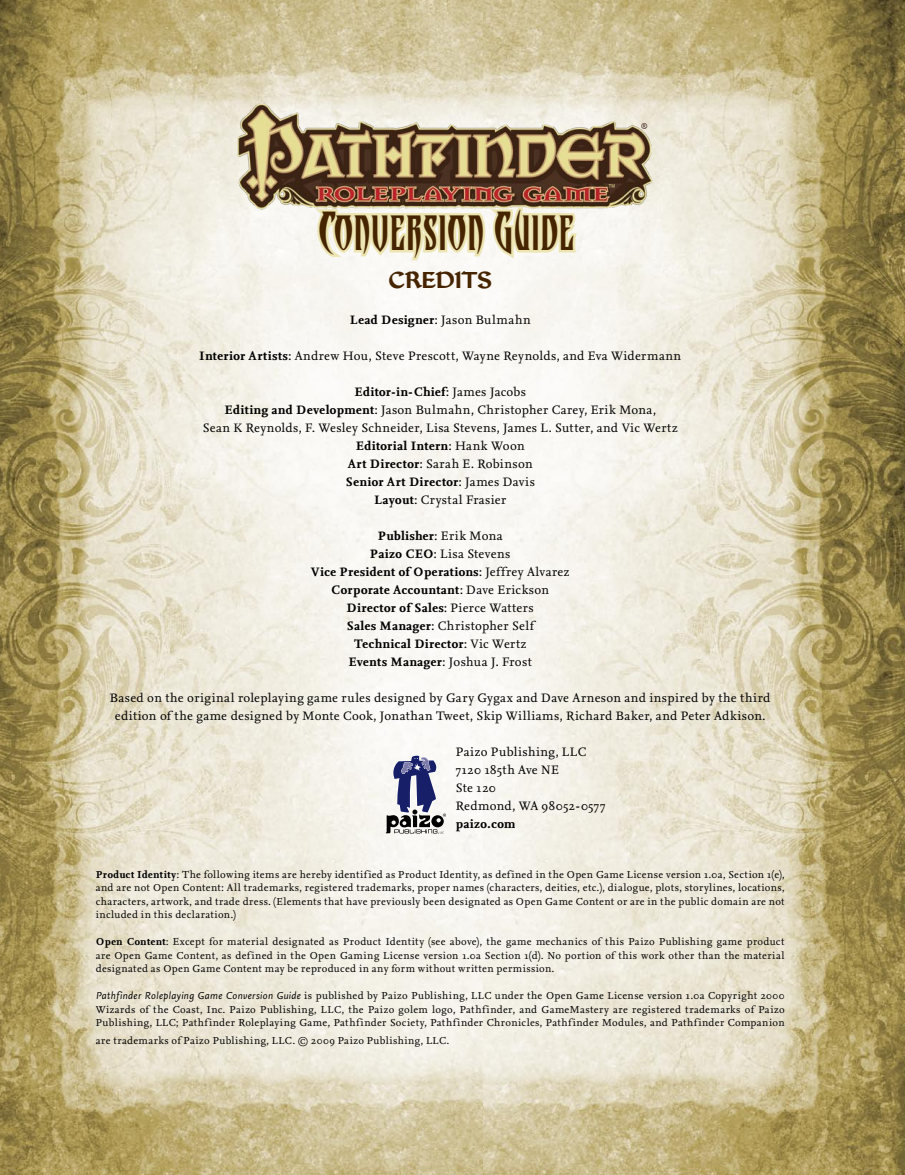
<style>
.page{position:relative;width:905px;height:1175px;background:#fff}
.page>*{position:absolute;margin:0;border:0;box-sizing:border-box;transform-origin:0 0}
.t1{font:48px "CC Treacherous Curves";letter-spacing:.02em;color:#462400}
.t2{font:700 24px "Jubilee";color:#462400}
.t3{font:12.75px/18px "Nexus Serif OT";letter-spacing:.03em;color:#000;text-align:center}
.t4{font:700 12.75px/18px "Nexus Serif OT";letter-spacing:.025em;color:#000;text-align:center}
.t5{font:300 11.7px "Jubilee";color:#e5dc94}
.t6{font:10.5px/13.5px "Nexus Serif OT";letter-spacing:.035em;color:#000;text-align:justify}
.t7{font:10.2px "Nexus Sans OT";color:#3c2517}
.s1{font-weight:700}
.s2{font-weight:400}
.s3{font-family:"Nexus Sans OT";font-style:italic}
</style>
<div class="page">
<img style="left:482px;top:0;width:422px;height:1174px">
<img style="left:0;top:0;width:482px;height:1174px">
<img style="left:232px;top:100px;width:427px;height:118px">
<svg style="left:314px;top:206px;width:171px;height:57px"></svg>
<svg style="left:491px;top:205px;width:88px;height:56px"></svg>
<svg style="left:385px;top:754px;width:61px;height:79px"></svg>
<p class="t1" style="left:319px;top:205px;width:257px">CONVERSION GUIDE</p>
<p class="t5" style="left:608px;top:182px;width:8px">™</p>
<p class="t7" style="left:641px;top:120px;width:8px">®</p>
<p class="t2" style="left:388px;top:267px;width:105px">CREDITS</p>
<p class="t3" style="left:350px;top:311px;width:182px"><span class="s1">Lead Designer</span>: Jason Bulmahn</p>
<p class="t3" style="left:199px;top:347px;width:483px"><span class="s1">Interior Artists</span>: Andrew Hou, Steve Prescott, Wayne Reynolds, and Eva Widermann</p>
<p class="t3" style="left:203px;top:383px;width:476px"><span class="s1">Editor-in-Chief</span>: James Jacobs<br><span class="s1">Editing and Development</span>: Jason Bulmahn, Christopher Carey, Erik Mona,<br>Sean K Reynolds, F. Wesley Schneider, Lisa Stevens, James L. Sutter, and Vic Wertz <span class="s1">Editorial Intern</span>: Hank Woon<br><span class="s1">Art Director</span>: Sarah E. Robinson<br><span class="s1">Senior Art Director</span>: James Davis<br><span class="s1">Layout</span>: Crystal Frasier</p>
<p class="t4" style="left:311px;top:527px;width:260px">Publisher<span class="s2">: Erik Mona<br></span>Paizo CEO<span class="s2">: Lisa Stevens<br></span>Vice President of Operations<span class="s2">: Jeffrey Alvarez<br></span>Corporate Accountant<span class="s2">: Dave Erickson<br></span>Director of Sales<span class="s2">: Pierce Watters<br></span>Sales Manager<span class="s2">: Christopher Self<br></span>Technical Director<span class="s2">: Vic Wertz<br></span>Events Manager<span class="s2">: Joshua J. Frost</span></p>
<p class="t3" style="left:110px;top:689px;width:662px">Based on the original roleplaying game rules designed by Gary Gygax and Dave Arneson and inspired by the third edition of the game designed by Monte Cook, Jonathan Tweet, Skip Williams, Richard Baker, and Peter Adkison.</p>
<p class="t3" style="left:456px;top:743px;width:151px;text-align:left">Paizo Publishing, LLC<br>7120 185th Ave NE<br>Ste 120<br>Redmond, WA 98052-0577 <span class="s1">paizo.com</span></p>
<p class="t6" style="left:96px;top:867px;width:690px"><span class="s1">Product Identity</span>: The following items are hereby identified as Product Identity, as defined in the Open Game License version 1.0a, Section 1(e), and are not Open Content: All trademarks, registered trademarks, proper names (characters, deities, etc.), dialogue, plots, storylines, locations, characters, artwork, and trade dress. (Elements that have previously been designated as Open Game Content or are in the public domain are not included in this declaration.)</p>
<p class="t6" style="left:96px;top:935px;width:690px"><span class="s1">Open Content</span>: Except for material designated as Product Identity (see above), the game mechanics of this Paizo Publishing game product are Open Game Content, as defined in the Open Gaming License version 1.0a Section 1(d). No portion of this work other than the material designated as Open Game Content may be reproduced in any form without written permission.</p>
<p class="t6" style="left:96px;top:989px;width:690px"><span class="s3">Pathfinder Roleplaying Game Conversion Guide</span> is published by Paizo Publishing, LLC under the Open Game License version 1.0a Copyright 2000<br>Wizards of the Coast, Inc. Paizo Publishing, LLC, the Paizo golem logo, Pathfinder, and GameMastery are registered trademarks of Paizo Publishing, LLC; Pathfinder Roleplaying Game, Pathfinder Society, Pathfinder Chronicles, Pathfinder Modules, and Pathfinder Companion</p>
<p class="t6" style="left:96px;top:1034px;width:355px">are trademarks of Paizo Publishing, LLC. © 2009 Paizo Publishing, LLC.</p>
</div>
